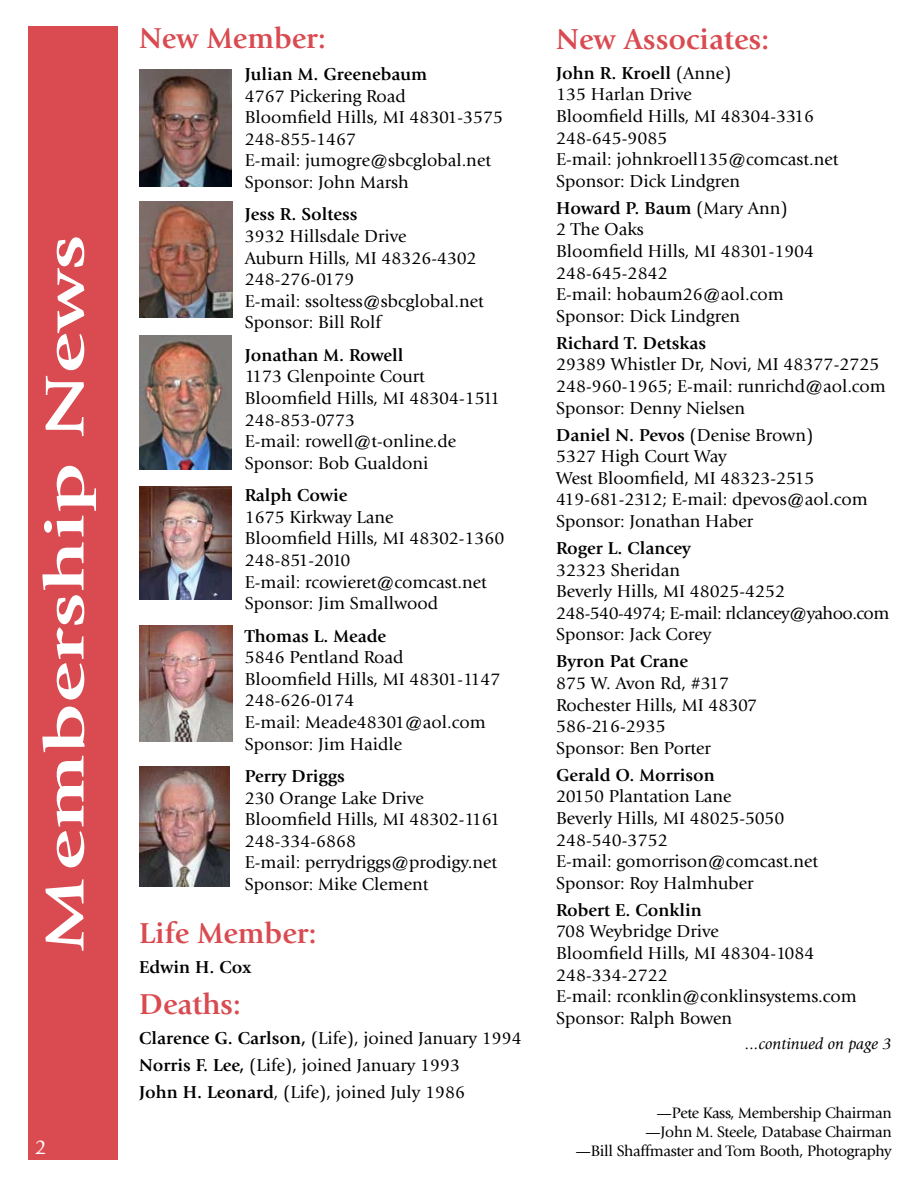
<style>
.page{position:relative;width:918px;height:1188px;background:#fff}
.page>*{position:absolute;margin:0;border:0;box-sizing:border-box;transform-origin:0 0}
.t1{font:700 57px "Giovanni";color:#fff;scale:1.5 1}
.t2{font:700 30px "Giovanni";color:#d94b50}
.t3{font:21px "Giovanni";color:#fff}
.t4{font:18px/21.6px "Giovanni";color:#000}
.t5{font:700 18px "Giovanni";color:#000}
.t6{font:italic 16.5px "Giovanni";color:#000}
.t7{font:15.75px/18.9px "Giovanni";letter-spacing:-.02em;color:#000;text-align:right}
.s1{font-weight:700}
</style>
<div class="page">
<div style="left:28px;top:26px;width:90px;height:1134px;background:#d94b50"></div>
<img style="left:140px;top:487px;width:91px;height:113px">
<img style="left:139px;top:69px;width:92px;height:118px">
<img style="left:139px;top:202px;width:93px;height:116px">
<img style="left:139px;top:335px;width:92px;height:134px">
<img style="left:139px;top:626px;width:94px;height:116px">
<img style="left:139px;top:766px;width:91px;height:121px">
<h1 class="t1" style="left:32px;top:952px;width:480px;rotate:-90deg">Membership News</h1>
<p class="t3" style="left:35px;top:1136px;width:13px">2</p>
<h2 class="t2" style="left:139px;top:21px;width:189px">New Member:</h2>
<p class="t5" style="left:245px;top:64px;width:184px">Julian M. Greenebaum</p>
<p class="t4" style="left:245px;top:85px;width:260px">4767 Pickering Road<br>Bloomfield Hills, MI 48301-3575<br>248-855-1467<br>E-mail: jumogre@sbcglobal.net<br>Sponsor: John Marsh</p>
<p class="t5" style="left:245px;top:204px;width:114px">Jess R. Soltess</p>
<p class="t4" style="left:245px;top:226px;width:240px">3932 Hillsdale Drive<br>Auburn Hills, MI 48326-4302<br>248-276-0179<br>E-mail: ssoltess@sbcglobal.net<br>Sponsor: Bill Rolf</p>
<p class="t5" style="left:245px;top:345px;width:160px">Jonathan M. Rowell</p>
<p class="t4" style="left:245px;top:366px;width:257px">1173 Glenpointe Court<br>Bloomfield Hills, MI 48304-1511<br>248-853-0773<br>E-mail: rowell@t-online.de<br>Sponsor: Bob Gualdoni</p>
<p class="t5" style="left:245px;top:485px;width:104px">Ralph Cowie</p>
<p class="t4" style="left:245px;top:506px;width:261px">1675 Kirkway Lane<br>Bloomfield Hills, MI 48302-1360<br>248-851-2010<br>E-mail: rcowieret@comcast.net<br>Sponsor: Jim Smallwood</p>
<p class="t5" style="left:245px;top:625px;width:143px">Thomas L. Meade</p>
<p class="t4" style="left:245px;top:647px;width:257px">5846 Pentland Road<br>Bloomfield Hills, MI 48301-1147<br>248-626-0174<br>E-mail: Meade48301@aol.com<br>Sponsor: Jim Haidle</p>
<p class="t5" style="left:245px;top:766px;width:102px">Perry Driggs</p>
<p class="t4" style="left:245px;top:787px;width:257px">230 Orange Lake Drive<br>Bloomfield Hills, MI 48302-1161<br>248-334-6868<br>E-mail: perrydriggs@prodigy.net<br>Sponsor: Mike Clement</p>
<h2 class="t2" style="left:139px;top:915px;width:179px">Life Member:</h2>
<p class="t5" style="left:139px;top:956px;width:114px">Edwin H. Cox</p>
<h2 class="t2" style="left:139px;top:987px;width:104px">Deaths:</h2>
<p class="t4" style="left:139px;top:1025px;width:384px;line-height:27px"><span class="s1">Clarence G. Carlson,</span> (Life), joined January 1994<br><span class="s1">Norris F. Lee,</span> (Life), joined January 1993<br><span class="s1">John H. Leonard</span>, (Life), joined July 1986</p>
<h2 class="t2" style="left:556px;top:21px;width:215px">New Associates:</h2>
<p class="t4" style="left:556px;top:62px;width:284px"><span class="s1">John R. Kroell</span> (Anne)<br>135 Harlan Drive<br>Bloomfield Hills, MI 48304-3316<br>248-645-9085<br>E-mail: johnkroell135@comcast.net<br>Sponsor: Dick Lindgren</p>
<p class="t4" style="left:556px;top:197px;width:260px"><span class="s1">Howard P. Baum</span> (Mary Ann)<br>2 The Oaks<br>Bloomfield Hills, MI 48301-1904<br>248-645-2842<br>E-mail: hobaum26@aol.com<br>Sponsor: Dick Lindgren</p>
<p class="t5" style="left:556px;top:332px;width:152px">Richard T. Detskas</p>
<p class="t4" style="left:556px;top:354px;width:331px">29389 Whistler Dr, Novi, MI 48377-2725<br>248-960-1965; E-mail: runrichd@aol.com<br>Sponsor: Denny Nielsen</p>
<p class="t4" style="left:556px;top:424px;width:313px"><span class="s1">Daniel N. Pevos</span> (Denise Brown)<br>5327 High Court Way<br>West Bloomfield, MI 48323-2515<br>419-681-2312; E-mail: dpevos@aol.com<br>Sponsor: Jonathan Haber</p>
<p class="t5" style="left:556px;top:538px;width:136px">Roger L. Clancey</p>
<p class="t4" style="left:556px;top:559px;width:335px">32323 Sheridan<br>Beverly Hills, MI 48025-4252<br>248-540-4974; E-mail: rlclancey@yahoo.com<br>Sponsor: Jack Corey</p>
<p class="t5" style="left:556px;top:651px;width:134px">Byron Pat Crane</p>
<p class="t4" style="left:556px;top:673px;width:203px">875 W. Avon Rd, #317<br>Rochester Hills, MI 48307<br>586-216-2935<br>Sponsor: Ben Porter</p>
<p class="t5" style="left:556px;top:764px;width:160px">Gerald O. Morrison</p>
<p class="t4" style="left:556px;top:786px;width:263px">20150 Plantation Lane<br>Beverly Hills, MI 48025-5050<br>248-540-3752<br>E-mail: gomorrison@comcast.net<br>Sponsor: Roy Halmhuber</p>
<p class="t5" style="left:556px;top:899px;width:147px">Robert E. Conklin</p>
<p class="t4" style="left:556px;top:921px;width:302px">708 Weybridge Drive<br>Bloomfield Hills, MI 48304-1084<br>248-334-2722<br>E-mail: rconklin@conklinsystems.com<br>Sponsor: Ralph Bowen</p>
<p class="t6" style="left:745px;top:1034px;width:148px">...continued on page 3</p>
<p class="t7" style="left:575px;top:1104px;width:318px">—Pete Kass, Membership Chairman<br>—John M. Steele, Database Chairman<br>—Bill Shaffmaster and Tom Booth, Photography</p>
</div>
